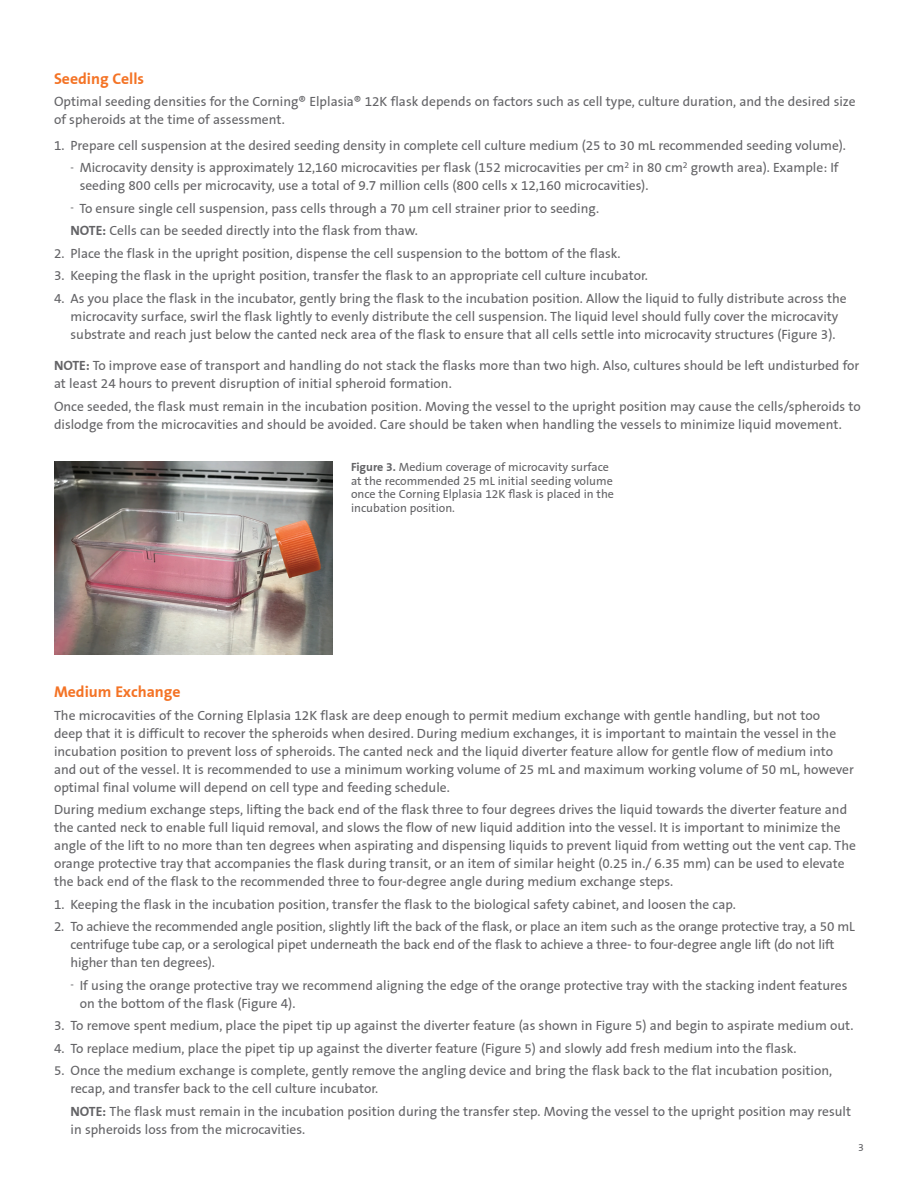
<style>
.page{position:relative;width:918px;height:1188px;background:#fff}
.page>*{position:absolute;margin:0;border:0;box-sizing:border-box;transform-origin:0 0}
.t1{font:700 15.75px "Corning Sans";color:#f47325}
.t2{font:13.5px/18px "Corning Sans";color:#636366}
.t3{font:12px/14px "Corning Sans";color:#636366}
.t4{font:10.5px "Corning Sans";color:#636366}
.s1{font-size:10.5px}
.s2{font-weight:700}
</style>
<div class="page">
<img style="left:54px;top:462px;width:279px;height:192px">
<p class="t1" style="left:54px;top:69px;width:92px">Seeding Cells</p>
<p class="t2" style="left:54px;top:93px;width:803px">Optimal seeding densities for the Corning® Elplasia® 12K flask depends on factors such as cell type, culture duration, and the desired size of spheroids at the time of assessment.</p>
<p class="t2" style="left:54px;top:136px;width:794px">1. Prepare cell suspension at the desired seeding density in complete cell culture medium (25 to 30 mL recommended seeding volume).</p>
<p class="t2" style="left:80px;top:159px;width:760px;text-indent:-9px"><span class="s1">-</span> Microcavity density is approximately 12,160 microcavities per flask (152 microcavities per cm<sup>2</sup> in 80 cm<sup>2</sup> growth area). Example: If seeding 800 cells per microcavity, use a total of 9.7 million cells (800 cells x 12,160 microcavities).</p>
<p class="t2" style="left:71px;top:197px;width:530px;line-height:22.5px"><span class="s1">-</span> To ensure single cell suspension, pass cells through a 70 µm cell strainer prior to seeding.<br><span class="s2">NOTE:</span> Cells can be seeded directly into the flask from thaw.</p>
<p class="t2" style="left:54px;top:244px;width:568px">2. Place the flask in the upright position, dispense the cell suspension to the bottom of the flask.</p>
<p class="t2" style="left:54px;top:267px;width:596px">3. Keeping the flask in the upright position, transfer the flask to an appropriate cell culture incubator.</p>
<p class="t2" style="left:71px;top:289px;width:778px;text-indent:-16px">4. As you place the flask in the incubator, gently bring the flask to the incubation position. Allow the liquid to fully distribute across the microcavity surface, swirl the flask lightly to evenly distribute the cell suspension. The liquid level should fully cover the microcavity substrate and reach just below the canted neck area of the flask to ensure that all cells settle into microcavity structures (Figure 3).</p>
<p class="t2" style="left:54px;top:357px;width:807px"><span class="s2">NOTE:</span> To improve ease of transport and handling do not stack the flasks more than two high. Also, cultures should be left undisturbed for at least 24 hours to prevent disruption of initial spheroid formation.</p>
<p class="t2" style="left:54px;top:397px;width:808px">Once seeded, the flask must remain in the incubation position. Moving the vessel to the upright position may cause the cells/spheroids to dislodge from the microcavities and should be avoided. Care should be taken when handling the vessels to minimize liquid movement.</p>
<p class="t3" style="left:351px;top:460px;width:265px"><span class="s2">Figure 3.</span> Medium coverage of microcavity surface at the recommended 25 mL initial seeding volume once the Corning Elplasia 12K flask is placed in the incubation position.</p>
<p class="t1" style="left:54px;top:683px;width:128px">Medium Exchange</p>
<p class="t2" style="left:54px;top:706px;width:801px">The microcavities of the Corning Elplasia 12K flask are deep enough to permit medium exchange with gentle handling, but not too<br>deep that it is difficult to recover the spheroids when desired. During medium exchanges, it is important to maintain the vessel in the incubation position to prevent loss of spheroids. The canted neck and the liquid diverter feature allow for gentle flow of medium into and out of the vessel. It is recommended to use a minimum working volume of 25 mL and maximum working volume of 50 mL, however optimal final volume will depend on cell type and feeding schedule.</p>
<p class="t2" style="left:54px;top:801px;width:803px">During medium exchange steps, lifting the back end of the flask three to four degrees drives the liquid towards the diverter feature and the canted neck to enable full liquid removal, and slows the flow of new liquid addition into the vessel. It is important to minimize the angle of the lift to no more than ten degrees when aspirating and dispensing liquids to prevent liquid from wetting out the vent cap. The orange protective tray that accompanies the flask during transit, or an item of similar height (0.25 in./ 6.35 mm) can be used to elevate the back end of the flask to the recommended three to four-degree angle during medium exchange steps.</p>
<p class="t2" style="left:54px;top:895px;width:683px">1. Keeping the flask in the incubation position, transfer the flask to the biological safety cabinet, and loosen the cap.</p>
<p class="t2" style="left:70px;top:918px;width:786px;text-indent:-16px">2. To achieve the recommended angle position, slightly lift the back of the flask, or place an item such as the orange protective tray, a 50 mL centrifuge tube cap, or a serological pipet underneath the back end of the flask to achieve a three- to four-degree angle lift (do not lift higher than ten degrees).</p>
<p class="t2" style="left:80px;top:976px;width:769px;text-indent:-9px"><span class="s1">-</span> If using the orange protective tray we recommend aligning the edge of the orange protective tray with the stacking indent features on the bottom of the flask (Figure 4).</p>
<p class="t2" style="left:54px;top:1017px;width:801px">3. To remove spent medium, place the pipet tip up against the diverter feature (as shown in Figure 5) and begin to aspirate medium out.</p>
<p class="t2" style="left:54px;top:1039px;width:744px">4. To replace medium, place the pipet tip up against the diverter feature (Figure 5) and slowly add fresh medium into the flask.</p>
<p class="t2" style="left:71px;top:1062px;width:763px;text-indent:-16px">5. Once the medium exchange is complete, gently remove the angling device and bring the flask back to the flat incubation position, recap, and transfer back to the cell culture incubator.</p>
<p class="t2" style="left:71px;top:1102px;width:782px"><span class="s2">NOTE:</span> The flask must remain in the incubation position during the transfer step. Moving the vessel to the upright position may result in spheroids loss from the microcavities.</p>
<p class="t4" style="left:858px;top:1141px;width:7px">3</p>
</div>
